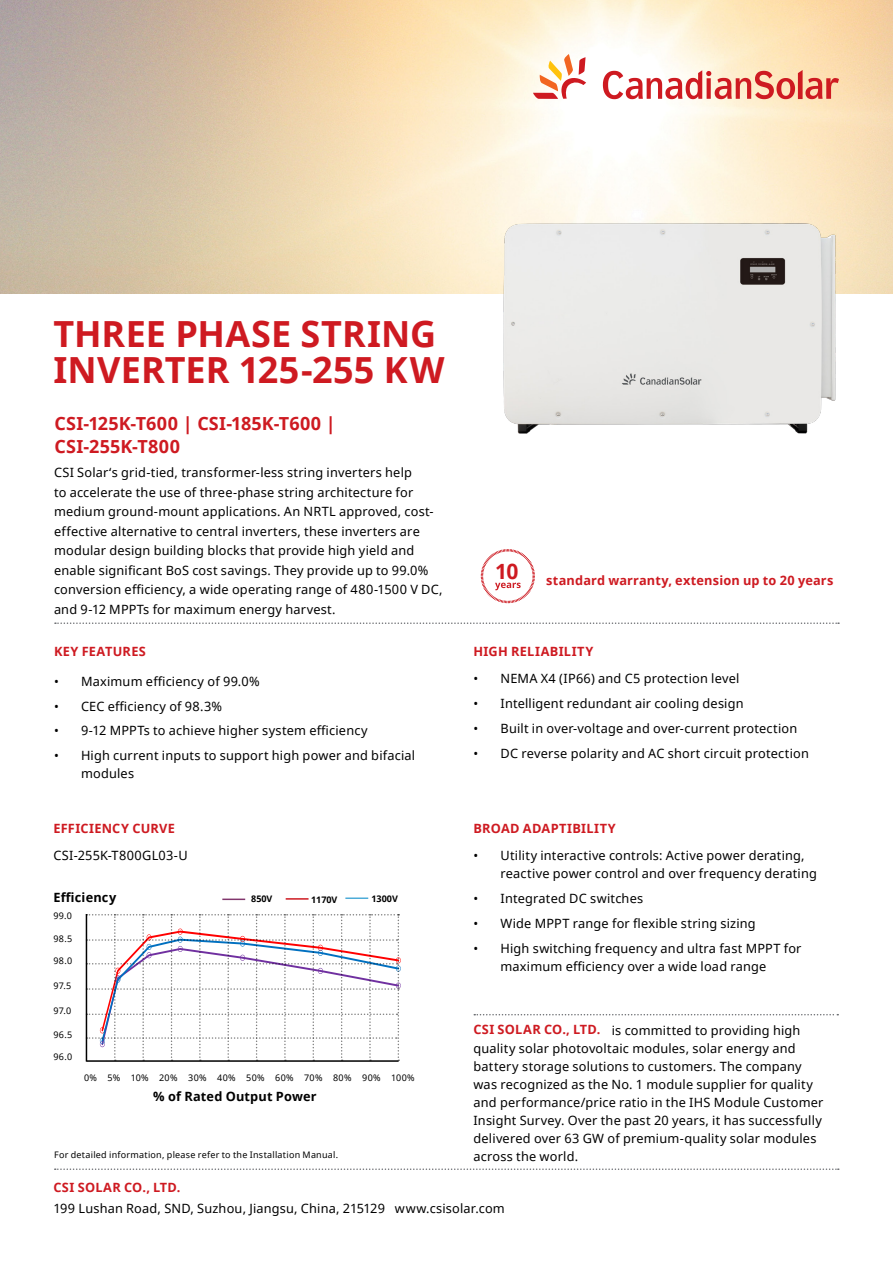
<style>
.page{position:relative;width:893px;height:1263px;background:#fff}
.page>*{position:absolute;margin:0;border:0;box-sizing:border-box;transform-origin:0 0}
.t1{font:700 36px/36px "Noto Sans";color:#ce1a21}
.t2{font:700 21px "Noto Sans";color:#ce1a21}
.t3{font:700 18px/23.2px "Noto Sans";letter-spacing:.015em;color:#ce1a21}
.t4{font:12.75px/18px "Noto Sans";letter-spacing:.015em;color:#000}
.t5{font:700 12.75px "Noto Sans";letter-spacing:.02em;color:#ce1a21}
.t6{font:700 12.75px "Noto Sans";letter-spacing:.015em;color:#000}
.t7{font:11.25px "Arial";color:#000;scale:.8 1}
.t8{font:9px "Noto Sans";letter-spacing:.03em;color:#000}
.t9{font:700 9px "Noto Sans";color:#000}
</style>
<div class="page">
<img style="left:0;top:0;width:893px;height:294px">
<svg style="left:55px;top:1168px;width:784px;height:2px"></svg>
<svg style="left:474px;top:1014px;width:364px;height:1px"></svg>
<svg style="left:533px;top:54px;width:53px;height:45px"></svg>
<svg style="left:603px;top:70px;width:236px;height:29px"></svg>
<svg style="left:55px;top:622px;width:784px;height:2px"></svg>
<svg style="left:86px;top:914px;width:315px;height:147px"></svg>
<hr style="left:86px;top:1060px;width:313px;height:2px;background:#000">
<hr style="left:222px;top:898px;width:23px;height:2px;background:#81366d">
<hr style="left:286px;top:898px;width:23px;height:2px;background:#ce1a21">
<hr style="left:345px;top:897px;width:23px;height:2px;background:#4eacd8">
<img style="left:481px;top:180px;width:377px;height:254px">
<svg style="left:481px;top:549px;width:54px;height:54px"></svg>
<div style="left:495px;top:556px;width:25px;height:24px;background:#fff"></div>
<h1 class="t1" style="left:53px;top:315px;width:393px">THREE PHASE STRING<br>INVERTER 125-255 KW</h1>
<h3 class="t3" style="left:55px;top:411px;width:283px">CSI-125K-T600 | CSI-185K-T600 |<br>CSI-255K-T800</h3>
<p class="t4" style="left:54px;top:462px;width:390px;line-height:19.5px">CSI Solar‘s grid-tied, transformer-less string inverters help<br>to accelerate the use of three-phase string architecture for medium ground-mount applications. An NRTL approved, cost&shy;effective alternative to central inverters, these inverters are modular design building blocks that provide high yield and enable significant BoS cost savings. They provide up to 99.0% conversion efficiency, a wide operating range of 480-1500 V DC, and 9-12 MPPTs for maximum energy harvest.</p>
<p class="t5" style="left:54px;top:643px;width:93px">KEY FEATURES</p>
<p class="t4" style="left:54px;top:672px;width:207px">• Maximum efficiency of 99.0%</p>
<p class="t4" style="left:54px;top:697px;width:170px">• CEC efficiency of 98.3%</p>
<p class="t4" style="left:54px;top:721px;width:315px">• 9-12 MPPTs to achieve higher system efficiency</p>
<p class="t4" style="left:81px;top:746px;width:336px;text-indent:-27px">• High current inputs to support high power and bifacial modules</p>
<p class="t5" style="left:53px;top:820px;width:123px">EFFICIENCY CURVE</p>
<p class="t4" style="left:53px;top:846px;width:136px">CSI-255K-T800GL03-U</p>
<p class="t6" style="left:53px;top:888px;width:64px">Efficiency</p>
<p class="t8" style="left:53px;top:909px;width:20px">99.0</p>
<p class="t7" style="left:54px;top:909px;width:33px">99.0%</p>
<p class="t8" style="left:53px;top:933px;width:20px">98.5</p>
<p class="t7" style="left:54px;top:933px;width:33px">98.5%</p>
<p class="t8" style="left:53px;top:955px;width:20px">98.0</p>
<p class="t7" style="left:54px;top:957px;width:33px">98.0%</p>
<p class="t8" style="left:53px;top:980px;width:19px">97.5</p>
<p class="t7" style="left:54px;top:981px;width:33px">97.5%</p>
<p class="t8" style="left:53px;top:1005px;width:19px">97.0</p>
<p class="t7" style="left:54px;top:1006px;width:33px">97.0%</p>
<p class="t8" style="left:53px;top:1028px;width:20px">96.5</p>
<p class="t7" style="left:54px;top:1030px;width:33px">96.5%</p>
<p class="t8" style="left:53px;top:1050px;width:20px">96.0</p>
<p class="t7" style="left:54px;top:1054px;width:33px">96.0%</p>
<p class="t9" style="left:251px;top:892px;width:23px">850V</p>
<p class="t9" style="left:311px;top:893px;width:28px">1170V</p>
<p class="t9" style="left:371px;top:892px;width:28px">1300V</p>
<p class="t7" style="left:80px;top:1068px;width:18px">0%</p>
<p class="t7" style="left:109px;top:1068px;width:378px">10% 20% 30% 40% 50% 60% 70% 80% 90% 100%</p>
<p class="t8" style="left:84px;top:1072px;width:332px">0% 5% 10% 20% 30% 40% 50% 60% 70% 80% 90% 100%</p>
<p class="t6" style="left:153px;top:1087px;width:165px">% of Rated Output Power</p>
<p class="t8" style="left:54px;top:1148px;width:286px">For detailed information, please refer to the Installation Manual.</p>
<h2 class="t2" style="left:495px;top:556px;width:25px">10</h2>
<p class="t5" style="left:546px;top:571px;width:289px">standard warranty, extension up to 20 years</p>
<p class="t5" style="left:473px;top:643px;width:121px">HIGH RELIABILITY</p>
<p class="t4" style="left:473px;top:669px;width:267px">• NEMA X4 (IP66) and C5 protection level</p>
<p class="t4" style="left:473px;top:694px;width:272px">• Intelligent redundant air cooling design</p>
<p class="t4" style="left:473px;top:719px;width:325px">• Built in over-voltage and over-current protection</p>
<p class="t4" style="left:473px;top:744px;width:337px">• DC reverse polarity and AC short circuit protection</p>
<p class="t5" style="left:473px;top:820px;width:144px">BROAD ADAPTIBILITY</p>
<p class="t4" style="left:500px;top:846px;width:318px;text-indent:-27px">• Utility interactive controls: Active power derating, reactive power control and over frequency derating</p>
<p class="t4" style="left:473px;top:889px;width:171px">• Integrated DC switches</p>
<p class="t4" style="left:473px;top:914px;width:284px">• Wide MPPT range for flexible string sizing</p>
<p class="t4" style="left:500px;top:939px;width:303px;text-indent:-27px">• High switching frequency and ultra fast MPPT for maximum efficiency over a wide load range</p>
<p class="t5" style="left:473px;top:1021px;width:128px">CSI SOLAR CO., LTD.</p>
<p class="t4" style="left:473px;top:1021px;width:351px;text-indent:138px">is committed to providing high quality solar photovoltaic modules, solar energy and battery storage solutions to customers. The company was recognized as the No. 1 module supplier for quality and performance/price ratio in the IHS Module Customer Insight Survey. Over the past 20 years, it has successfully delivered over 63 GW of premium-quality solar modules across the world.</p>
<p class="t5" style="left:54px;top:1178px;width:128px">CSI SOLAR CO., LTD.</p>
<p class="t4" style="left:54px;top:1198px;width:453px">199 Lushan Road, SND, Suzhou, Jiangsu, China, 215129 www.csisolar.com</p>
</div>
